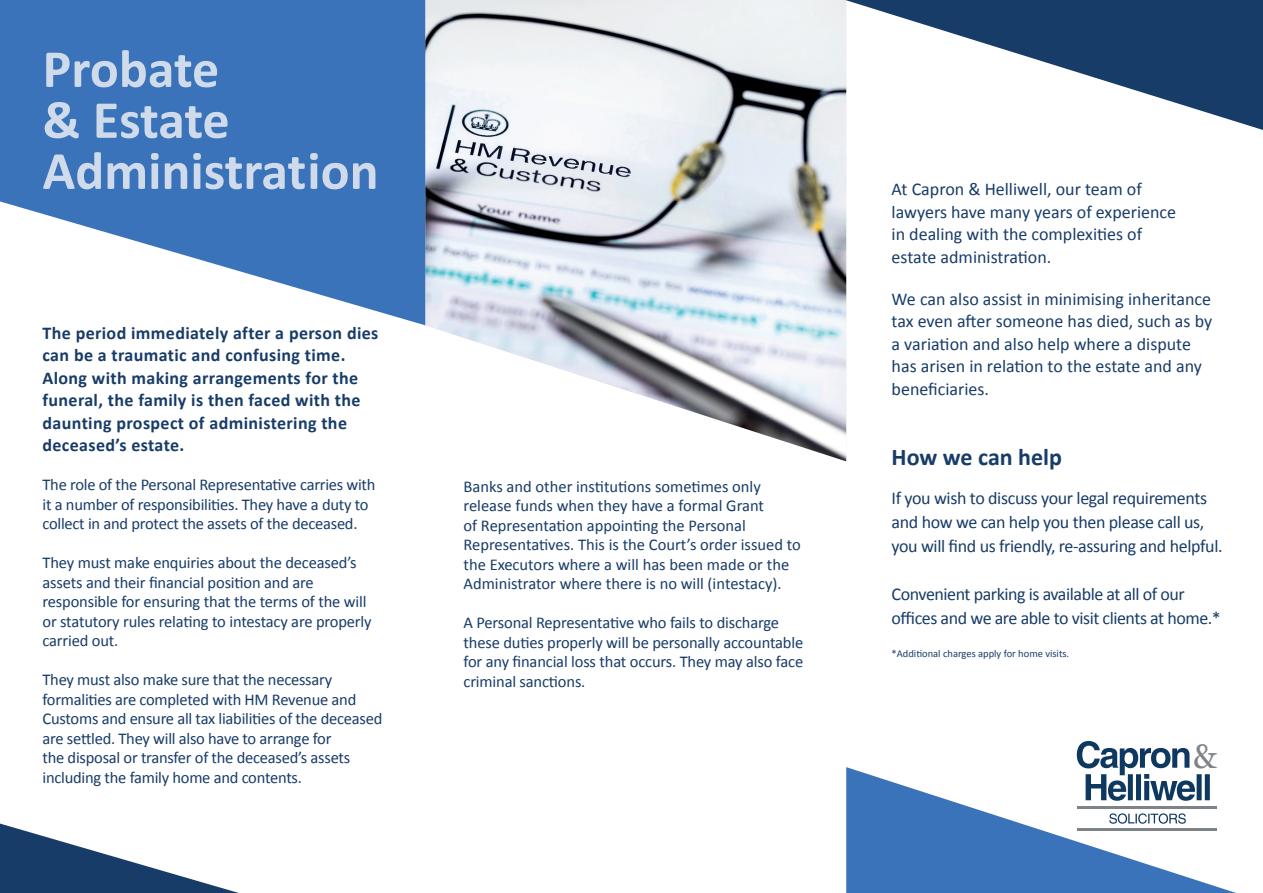
<style>
.page{position:relative;width:1263px;height:893px;background:#fff}
.page>*{position:absolute;margin:0;border:0;box-sizing:border-box;transform-origin:0 0}
.t1{font:700 54px/51px "Calibri";color:#cfdbeb}
.t2{font:34.05px "Georgia";color:#7e8387}
.t3{font:700 24px "Calibri";color:#183c68}
.t4{font:18px/22.5px "Calibri";letter-spacing:-.01em;color:#183c68}
.t5{font:700 18px/22.5px "Calibri";letter-spacing:.02em;color:#183c68}
.t6{font:16.5px/19.5px "Calibri";letter-spacing:-.01em;color:#183c68}
.t7{font:10.5px "Calibri";color:#183c68}
</style>
<div class="page">
<img style="left:425px;top:0;width:421px;height:461px">
<svg style="left:0;top:823px;width:239px;height:70px"></svg>
<svg style="left:846px;top:767px;width:390px;height:126px;fill:#3b73ba"></svg>
<svg style="left:0;top:0;width:425px;height:325px;fill:#3b73ba"></svg>
<svg style="left:845px;top:0;width:418px;height:130px"></svg>
<svg style="left:1077px;top:741px;width:133px;height:60px"></svg>
<svg style="left:1109px;top:813px;width:77px;height:11px"></svg>
<hr style="left:1077px;top:807px;width:140px;height:2px;background:#7e8387">
<hr style="left:1077px;top:828px;width:140px;height:2px;background:#7e8387">
<h1 class="t1" style="left:43px;top:41px;width:338px">Probate<br>&amp; Estate<br>Administration</h1>
<p class="t5" style="left:43px;top:321px;width:337px">The period immediately after a person dies can be a traumatic and confusing time.<br>Along with making arrangements for the funeral, the family is then faced with the daunting prospect of administering the deceased’s estate.</p>
<p class="t6" style="left:43px;top:474px;width:335px">The role of the Personal Representative carries with it a number of responsibilities. They have a duty to collect in and protect the assets of the deceased.</p>
<p class="t6" style="left:43px;top:552px;width:331px">They must make enquiries about the deceased’s assets and their financial position and are responsible for ensuring that the terms of the will or statutory rules relating to intestacy are properly carried out.</p>
<p class="t6" style="left:43px;top:669px;width:341px">They must also make sure that the necessary formalities are completed with HM Revenue and Customs and ensure all tax liabilities of the deceased are settled. They will also have to arrange for<br>the disposal or transfer of the deceased’s assets including the family home and contents.</p>
<p class="t6" style="left:463px;top:476px;width:339px">Banks and other institutions sometimes only release funds when they have a formal Grant<br>of Representation appointing the Personal Representatives. This is the Court’s order issued to the Executors where a will has been made or the Administrator where there is no will (intestacy).</p>
<p class="t6" style="left:463px;top:612px;width:341px">A Personal Representative who fails to discharge these duties properly will be personally accountable for any financial loss that occurs. They may also face criminal sanctions.</p>
<p class="t4" style="left:891px;top:177px;width:286px">At Capron &amp; Helliwell, our team of lawyers have many years of experience in dealing with the complexities of estate administration.</p>
<p class="t4" style="left:891px;top:287px;width:322px">We can also assist in minimising inheritance tax even after someone has died, such as by a variation and also help where a dispute has arisen in relation to the estate and any beneficiaries.</p>
<h3 class="t3" style="left:891px;top:442px;width:172px">How we can help</h3>
<p class="t4" style="left:891px;top:485px;width:333px;line-height:24px">If you wish to discuss your legal requirements and how we can help you then please call us, you will find us friendly, re-assuring and helpful.</p>
<p class="t4" style="left:891px;top:581px;width:331px;line-height:24px">Convenient parking is available at all of our offices and we are able to visit clients at home.*</p>
<p class="t7" style="left:891px;top:647px;width:179px">*Additional charges apply for home visits.</p>
<h2 class="t2" style="left:1193px;top:736px;width:25px">&amp;</h2>
</div>
